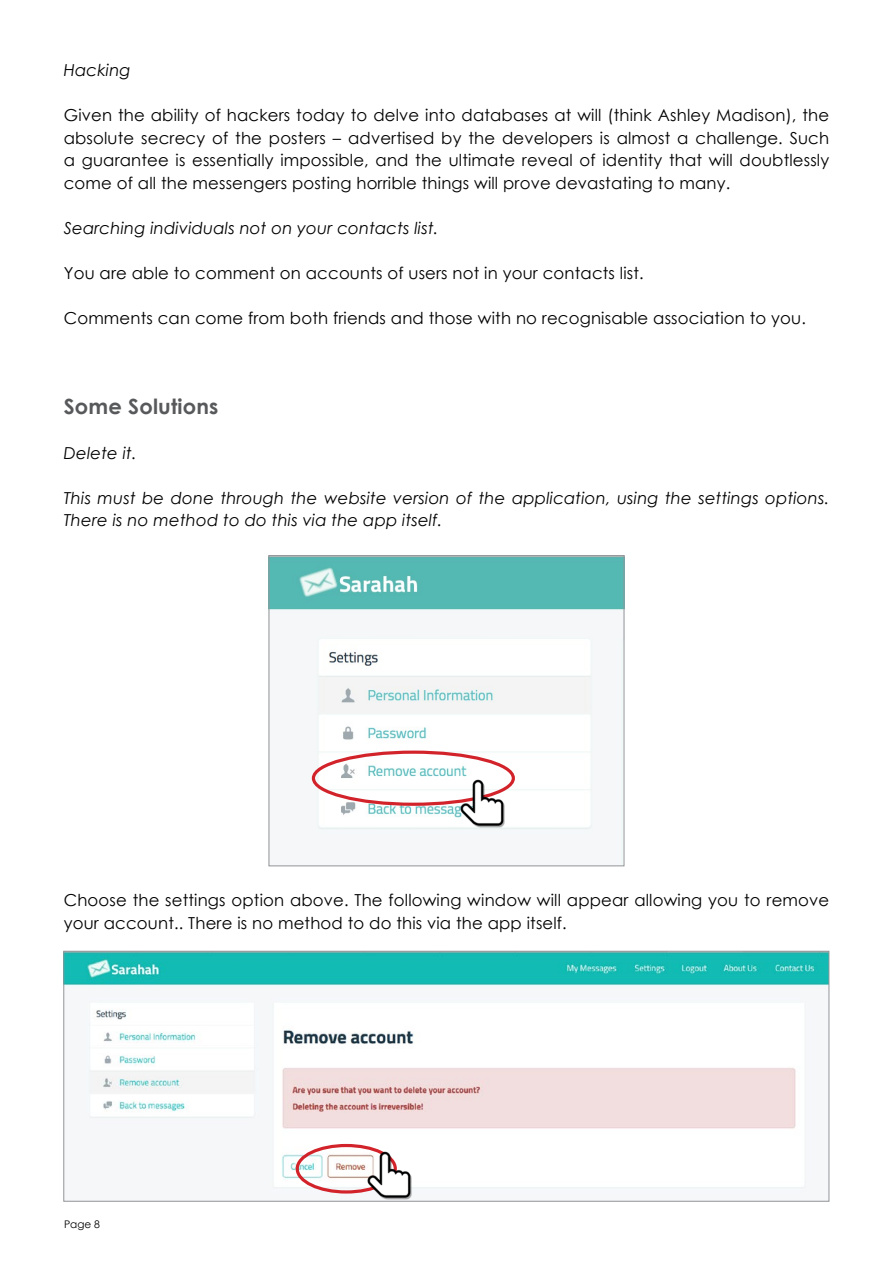
<style>
.page{position:relative;width:893px;height:1263px;background:#fff}
.page>*{position:absolute;margin:0;border:0;box-sizing:border-box;transform-origin:0 0}
.t1{font:700 21px "Century Gothic";letter-spacing:.01em;color:#58595b}
.t2{font:16.5px/22.5px "Century Gothic";letter-spacing:.01em;color:#000;text-align:justify}
.t3{font:italic 16.5px/22.5px "Century Gothic";letter-spacing:.01em;color:#000}
.t4{font:10.5px "Century Gothic";color:#000}
</style>
<div class="page">
<img style="left:271px;top:557px;width:351px;height:307px">
<div style="left:269px;top:555px;width:355px;height:311px;border:1px solid #939598"></div>
<img style="left:66px;top:953px;width:761px;height:241px">
<div style="left:64px;top:951px;width:765px;height:250px;border:1px solid #939598"></div>
<div style="left:312px;top:750px;width:203px;height:56px;border:3px solid #d2232a;border-radius:50%"></div>
<img style="left:460px;top:779px;width:46px;height:49px">
<div style="left:296px;top:1144px;width:101px;height:49px;border:3px solid #d2232a;border-radius:50%"></div>
<img style="left:368px;top:1152px;width:45px;height:48px">
<p class="t3" style="left:64px;top:59px;width:68px">Hacking</p>
<p class="t2" style="left:64px;top:104px;width:767px">Given the ability of hackers today to delve into databases at will (think Ashley Madison), the absolute secrecy of the posters – advertised by the developers is almost a challenge. Such a guarantee is essentially impossible, and the ultimate reveal of identity that will doubtlessly come of all the messengers posting horrible things will prove devastating to many.</p>
<p class="t3" style="left:64px;top:216px;width:376px">Searching individuals not on your contacts list.</p>
<p class="t2" style="left:64px;top:261px;width:581px">You are able to comment on accounts of users not in your contacts list.</p>
<p class="t2" style="left:64px;top:306px;width:744px">Comments can come from both friends and those with no recognisable association to you.</p>
<p class="t1" style="left:64px;top:390px;width:156px">Some Solutions</p>
<p class="t3" style="left:64px;top:441px;width:74px">Delete it.</p>
<p class="t3" style="left:64px;top:486px;width:767px">This must be done through the website version of the application, using the settings options.<br>There is no method to do this via the app itself.</p>
<p class="t2" style="left:64px;top:888px;width:767px">Choose the settings option above. The following window will appear allowing you to remove your account.. There is no method to do this via the app itself.</p>
<p class="t4" style="left:64px;top:1217px;width:38px">Page 8</p>
</div>
